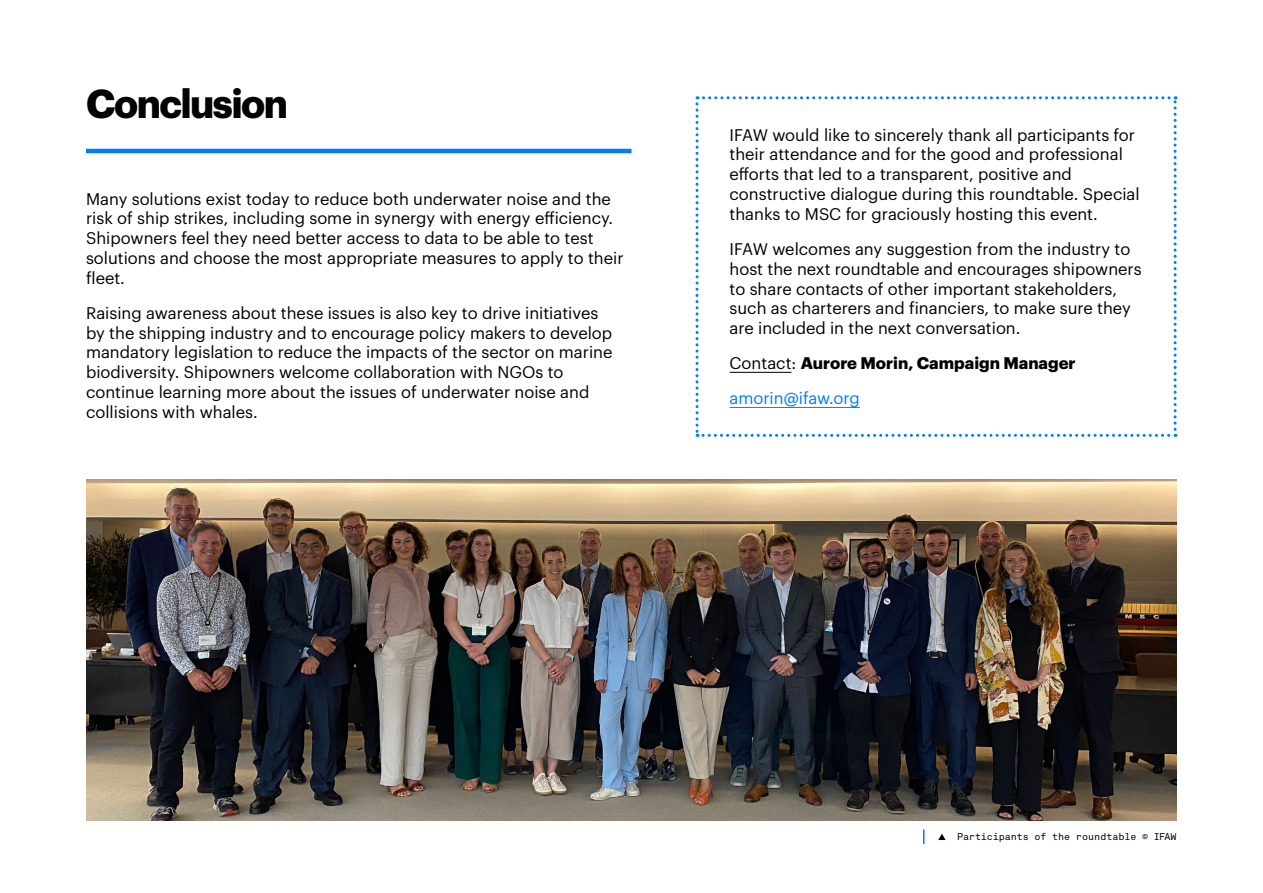
<style>
.page{position:relative;width:1263px;height:893px;background:#fff}
.page>*{position:absolute;margin:0;border:0;box-sizing:border-box;transform-origin:0 0}
.t1{font:700 39.6px "Graphik";letter-spacing:-.04em;color:#020203}
.t2{font:16.5px/19.8px "Graphik";color:#000}
.t3{font:700 16.5px/35.1px "Graphik";color:#000}
.t4{font:9.75px "Akkurat Mono Pro";letter-spacing:-.01em;color:#000}
.s1{font-weight:400}
.s2{font-weight:400;color:#007dfa}
</style>
<div class="page">
<img style="left:86px;top:480px;width:1090px;height:340px">
<hr style="left:86px;top:149px;width:545px;height:4px;background:#007dfa">
<svg style="left:695px;top:96px;width:481px;height:341px"></svg>
<hr style="left:729px;top:372px;width:62px;height:1px;background:#000">
<hr style="left:729px;top:407px;width:131px;height:1px;background:#007dfa">
<svg style="left:938px;top:834px;width:7px;height:6px"></svg>
<svg style="left:923px;top:829px;width:1px;height:15px"></svg>
<h1 class="t1" style="left:86px;top:73px;width:204px">Conclusion</h1>
<p class="t2" style="left:86px;top:187px;width:539px">Many solutions exist today to reduce both underwater noise and the risk of ship strikes, including some in synergy with energy efficiency.<br>Shipowners feel they need better access to data to be able to test solutions and choose the most appropriate measures to apply to their fleet.</p>
<p class="t2" style="left:86px;top:302px;width:528px">Raising awareness about these issues is also key to drive initiatives by the shipping industry and to encourage policy makers to develop mandatory legislation to reduce the impacts of the sector on marine biodiversity. Shipowners welcome collaboration with NGOs to continue learning more about the issues of underwater noise and collisions with whales.</p>
<p class="t2" style="left:729px;top:123px;width:412px">IFAW would like to sincerely thank all participants for their attendance and for the good and professional efforts that led to a transparent, positive and constructive dialogue during this roundtable. Special thanks to MSC for graciously hosting this event.</p>
<p class="t2" style="left:729px;top:238px;width:414px">IFAW welcomes any suggestion from the industry to host the next roundtable and encourages shipowners to share contacts of other important stakeholders, such as charterers and financiers, to make sure they are included in the next conversation.</p>
<p class="t3" style="left:729px;top:344px;width:348px"><span class="s1">Contact:</span> Aurore Morin, Campaign Manager <span class="s2">amorin@ifaw.org</span></p>
<p class="t4" style="left:957px;top:831px;width:221px">Participants of the roundtable © IFAW</p>
</div>
